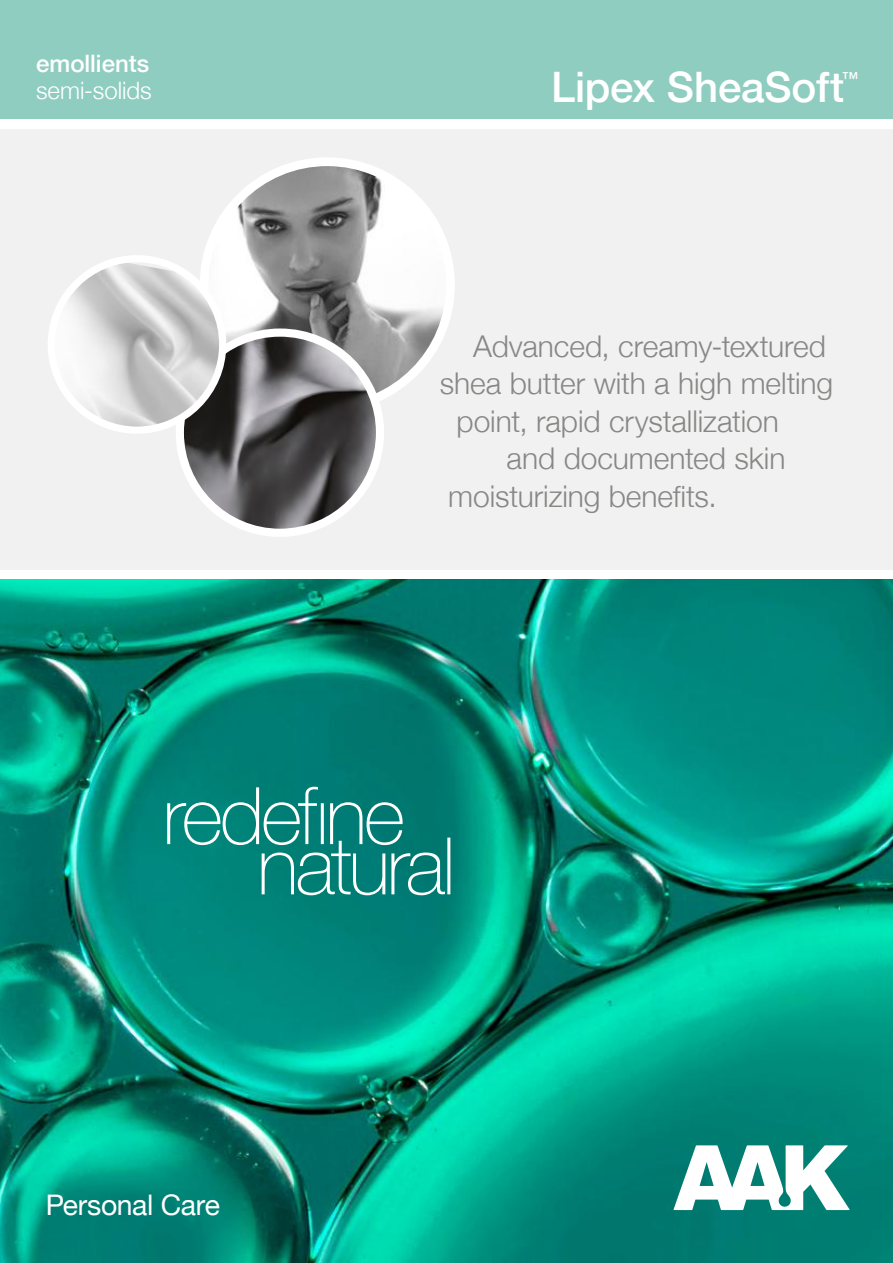
<style>
.page{position:relative;width:893px;height:1263px;background:#fff}
.page>*{position:absolute;margin:0;border:0;box-sizing:border-box;transform-origin:0 0}
.t1{font:500 42px "Helvetica Neue";letter-spacing:-.005em;color:#fff}
.t2{font:300 30px "Helvetica Neue";letter-spacing:-.005em;color:#878786}
.t3{font:28.35px "Helvetica Neue";letter-spacing:-.015em;color:#fff}
.t4{font:300 24px "Helvetica Neue";letter-spacing:-.005em;color:#fff}
.t5{font:500 24px "Helvetica Neue";color:#fff}
.t6{font:500 16.5px "Helvetica Neue";color:#fff}
</style>
<div class="page">
<div style="left:0;top:129px;width:893px;height:440px;background:#f1f1f1"></div>
<img style="left:0;top:579px;width:893px;height:684px">
<div style="left:0;top:0;width:893px;height:119px;background:#90cdc1"></div>
<svg style="left:673px;top:1145px;width:177px;height:65px"></svg>
<svg style="left:167px;top:787px;width:283px;height:108px;background:#259189"></svg>
<img style="left:204px;top:162px;width:246px;height:246px;border-radius:123px">
<div style="left:200px;top:157px;width:255px;height:255px;border:9px solid #fff;border-radius:50%"></div>
<img style="left:180px;top:333px;width:200px;height:200px;border-radius:100px">
<div style="left:176px;top:328px;width:208px;height:209px;border:8px solid #fff;border-radius:50%"></div>
<img style="left:53px;top:261px;width:170px;height:169px">
<div style="left:48px;top:255px;width:178px;height:179px;border:7px solid #fff;border-radius:50%"></div>
<p class="t5" style="left:36px;top:44px;width:115px">emollients</p>
<p class="t4" style="left:36px;top:71px;width:117px">semi-solids</p>
<h1 class="t1" style="left:551px;top:53px;width:295px">Lipex SheaSoft</h1>
<p class="t6" style="left:842px;top:65px;width:18px">™</p>
<p class="t2" style="left:473px;top:322px;width:354px">Advanced, creamy-textured</p>
<p class="t2" style="left:440px;top:359px;width:395px">shea butter with a high melting</p>
<p class="t2" style="left:456px;top:397px;width:324px">point, rapid crystallization</p>
<p class="t2" style="left:507px;top:434px;width:280px">and documented skin</p>
<p class="t2" style="left:448px;top:472px;width:270px">moisturizing benefits.</p>
<p class="t3" style="left:46px;top:1184px;width:176px">Personal Care</p>
</div>
